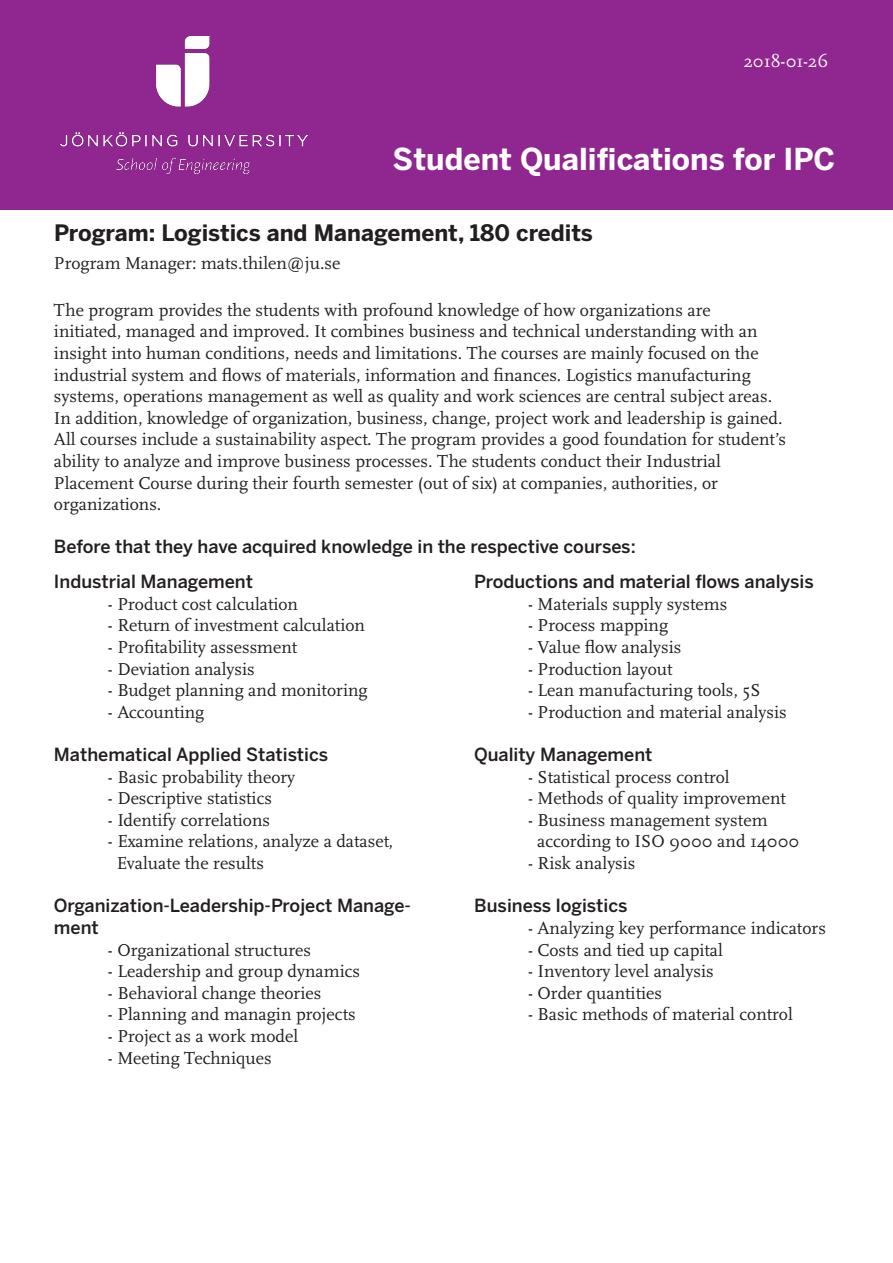
<style>
.page{position:relative;width:893px;height:1263px;background:#fff}
.page>*{position:absolute;margin:0;border:0;box-sizing:border-box;transform-origin:0 0}
.t1{font:700 30px "Benton Sans";color:#fff}
.t2{font:700 22.5px "Benton Sans";color:#231f20}
.t3{font:18px/21.6px "Scala OT";color:#231f20}
.t4{font:500 18px/21.6px "Benton Sans";color:#231f20}
.t5{font:18px "Scala OT";color:#fff}
</style>
<div class="page">
<div style="left:0;top:0;width:893px;height:209px;background:#90268f"></div>
<img style="left:61px;top:36px;width:246px;height:137px">
<p class="t5" style="left:743px;top:52px;width:87px">2018-01-26</p>
<p class="t1" style="left:393px;top:141px;width:444px">Student Qualifications for IPC</p>
<p class="t2" style="left:54px;top:220px;width:540px">Program: Logistics and Management, 180 credits</p>
<p class="t3" style="left:54px;top:252px;width:288px">Program Manager: mats.thilen@ju.se</p>
<p class="t3" style="left:54px;top:299px;width:733px">The program provides the students with profound knowledge of how organizations are<br>initiated, managed and improved. It combines business and technical understanding with an insight into human conditions, needs and limitations. The courses are mainly focused on the industrial system and flows of materials, information and finances. Logistics manufacturing systems, operations management as well as quality and work sciences are central subject areas.<br>In addition, knowledge of organization, business, change, project work and leadership is gained.<br>All courses include a sustainability aspect. The program provides a good foundation for student’s ability to analyze and improve business processes. The students conduct their Industrial Placement Course during their fourth semester (out of six) at companies, authorities, or organizations.</p>
<p class="t4" style="left:54px;top:536px;width:583px">Before that they have acquired knowledge in the respective courses:</p>
<p class="t4" style="left:54px;top:571px;width:201px">Industrial Management</p>
<p class="t3" style="left:108px;top:594px;width:192px">- Product cost calculation</p>
<p class="t3" style="left:108px;top:615px;width:259px">- Return of investment calculation</p>
<p class="t3" style="left:108px;top:637px;width:191px">- Profitability assessment</p>
<p class="t3" style="left:108px;top:658px;width:148px">- Deviation analysis</p>
<p class="t3" style="left:108px;top:680px;width:261px">- Budget planning and monitoring</p>
<p class="t3" style="left:108px;top:702px;width:98px">- Accounting</p>
<p class="t4" style="left:54px;top:743px;width:276px">Mathematical Applied Statistics</p>
<p class="t3" style="left:108px;top:766px;width:189px">- Basic probability theory</p>
<p class="t3" style="left:108px;top:788px;width:166px">- Descriptive statistics</p>
<p class="t3" style="left:108px;top:810px;width:164px">- Identify correlations</p>
<p class="t3" style="left:117px;top:831px;width:278px;text-indent:-9px">- Examine relations, analyze a dataset,<br>Evaluate the results</p>
<p class="t4" style="left:54px;top:895px;width:359px">Organization-Leadership-Project Manage&shy;ment</p>
<p class="t3" style="left:108px;top:939px;width:205px">- Organizational structures</p>
<p class="t3" style="left:108px;top:961px;width:254px">- Leadership and group dynamics</p>
<p class="t3" style="left:108px;top:982px;width:215px">- Behavioral change theories</p>
<p class="t3" style="left:108px;top:1004px;width:249px">- Planning and managin projects</p>
<p class="t3" style="left:108px;top:1026px;width:192px">- Project as a work model</p>
<p class="t3" style="left:108px;top:1047px;width:165px">- Meeting Techniques</p>
<p class="t4" style="left:474px;top:571px;width:341px">Productions and material flows analysis</p>
<p class="t3" style="left:528px;top:594px;width:201px">- Materials supply systems</p>
<p class="t3" style="left:528px;top:615px;width:142px">- Process mapping</p>
<p class="t3" style="left:528px;top:637px;width:155px">- Value flow analysis</p>
<p class="t3" style="left:528px;top:658px;width:146px">- Production layout</p>
<p class="t3" style="left:528px;top:680px;width:234px">- Lean manufacturing tools, 5S</p>
<p class="t3" style="left:528px;top:702px;width:260px">- Production and material analysis</p>
<p class="t4" style="left:474px;top:743px;width:180px">Quality Management</p>
<p class="t3" style="left:528px;top:766px;width:203px">- Statistical process control</p>
<p class="t3" style="left:528px;top:788px;width:259px">- Methods of quality improvement</p>
<p class="t3" style="left:537px;top:810px;width:264px;text-indent:-9px">- Business management system according to ISO 9000 and 14000</p>
<p class="t3" style="left:528px;top:853px;width:109px">- Risk analysis</p>
<p class="t4" style="left:474px;top:895px;width:155px">Business logistics</p>
<p class="t3" style="left:528px;top:918px;width:299px">- Analyzing key performance indicators</p>
<p class="t3" style="left:528px;top:939px;width:196px">- Costs and tied up capital</p>
<p class="t3" style="left:528px;top:961px;width:187px">- Inventory level analysis</p>
<p class="t3" style="left:528px;top:982px;width:135px">- Order quantities</p>
<p class="t3" style="left:528px;top:1004px;width:266px">- Basic methods of material control</p>
</div>
